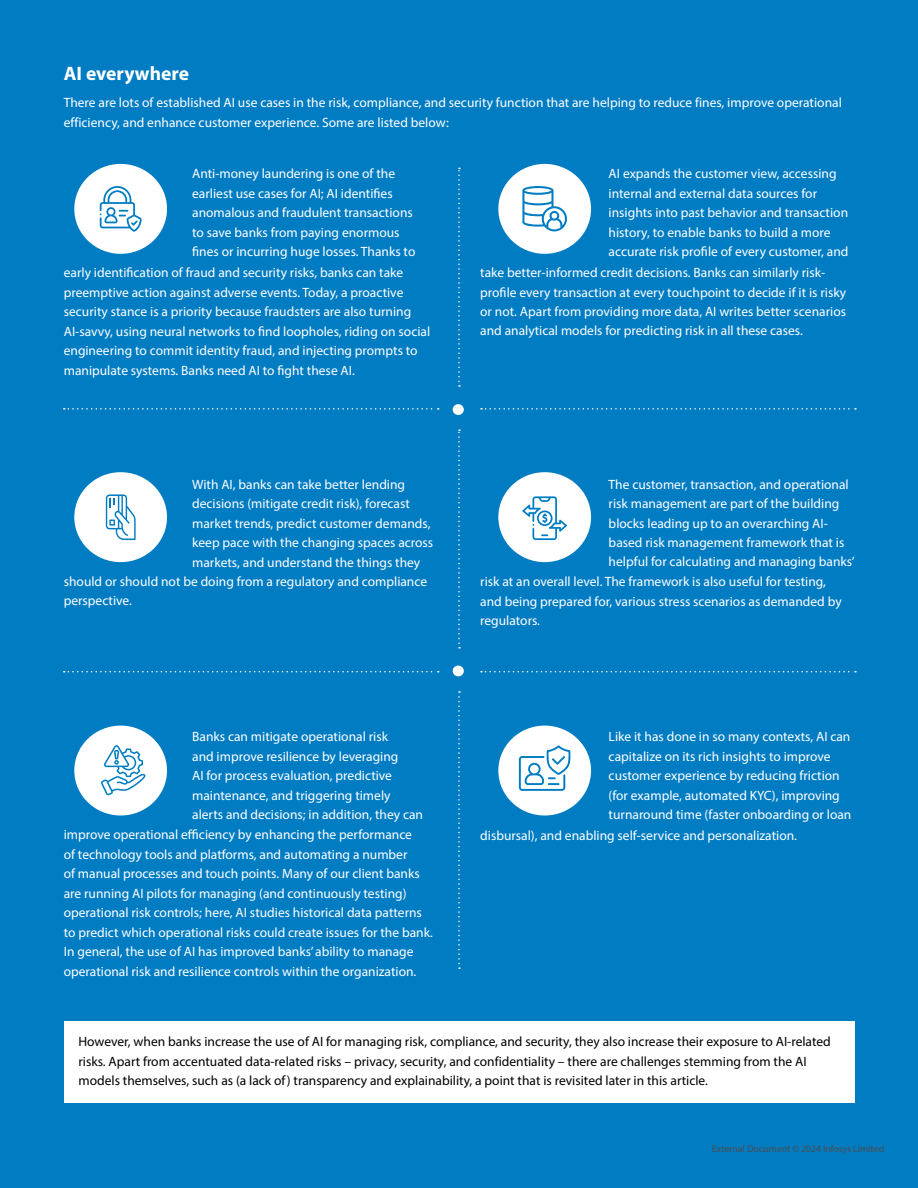
<style>
.page{position:relative;width:918px;height:1188px;background:#007cc3}
.page>*{position:absolute;margin:0;border:0;box-sizing:border-box;transform-origin:0 0}
.t1{font:700 19.5px "Myriad Pro";color:#fff}
.t2{font:13.5px/19.5px "Myriad Pro";color:#fff}
.t3{font:13.5px/19.5px "Myriad Pro";color:#000}
.t4{font:9.75px "Myriad Pro";color:#4d4d4d}
</style>
<div class="page">
<div style="left:64px;top:1022px;width:790px;height:81px;background:#fff"></div>
<div style="left:74px;top:164px;width:93px;height:90px;background:#fff;border-radius:50%"></div>
<div style="left:498px;top:164px;width:93px;height:90px;background:#fff;border-radius:50%"></div>
<div style="left:453px;top:404px;width:11px;height:11px;background:#fff;border-radius:50%"></div>
<div style="left:453px;top:666px;width:11px;height:10px;background:#fff;border-radius:50%"></div>
<svg style="left:64px;top:408px;width:375px;height:2px"></svg>
<svg style="left:64px;top:671px;width:375px;height:1px"></svg>
<svg style="left:481px;top:408px;width:375px;height:2px"></svg>
<svg style="left:458px;top:168px;width:2px;height:219px"></svg>
<svg style="left:458px;top:691px;width:2px;height:278px"></svg>
<svg style="left:458px;top:429px;width:2px;height:220px"></svg>
<svg style="left:481px;top:671px;width:375px;height:1px"></svg>
<svg style="left:100px;top:186px;width:42px;height:46px"></svg>
<svg style="left:522px;top:186px;width:45px;height:45px"></svg>
<div style="left:74px;top:472px;width:93px;height:90px;background:#fff;border-radius:50%"></div>
<svg style="left:106px;top:494px;width:30px;height:46px"></svg>
<div style="left:498px;top:472px;width:93px;height:90px;background:#fff;border-radius:50%"></div>
<svg style="left:522px;top:496px;width:45px;height:44px"></svg>
<div style="left:74px;top:726px;width:93px;height:90px;background:#fff;border-radius:50%"></div>
<svg style="left:101px;top:745px;width:45px;height:51px"></svg>
<div style="left:498px;top:726px;width:93px;height:90px;background:#fff;border-radius:50%"></div>
<svg style="left:519px;top:745px;width:52px;height:46px"></svg>
<h1 class="t1" style="left:64px;top:61px;width:127px">AI everywhere</h1>
<p class="t2" style="left:64px;top:93px;width:780px">There are lots of established AI use cases in the risk, compliance, and security function that are helping to reduce fines, improve operational efficiency, and enhance customer experience. Some are listed below:</p>
<p class="t2" style="left:192px;top:164px;width:225px">Anti-money laundering is one of the earliest use cases for AI; AI identifies anomalous and fraudulent transactions to save banks from paying enormous fines or incurring huge losses. Thanks to</p>
<p class="t2" style="left:64px;top:263px;width:368px">early identification of fraud and security risks, banks can take preemptive action against adverse events. Today, a proactive security stance is a priority because fraudsters are also turning AI-savvy, using neural networks to find loopholes, riding on social engineering to commit identity fraud, and injecting prompts to manipulate systems. Banks need AI to fight these AI.</p>
<p class="t2" style="left:192px;top:474px;width:243px">With AI, banks can take better lending decisions (mitigate credit risk), forecast market trends, predict customer demands, keep pace with the changing spaces across markets, and understand the things they</p>
<p class="t2" style="left:64px;top:571px;width:365px">should or should not be doing from a regulatory and compliance perspective.</p>
<p class="t2" style="left:192px;top:727px;width:232px">Banks can mitigate operational risk<br>and improve resilience by leveraging<br>AI for process evaluation, predictive maintenance, and triggering timely alerts and decisions; in addition, they can</p>
<p class="t2" style="left:64px;top:825px;width:371px">improve operational efficiency by enhancing the performance<br>of technology tools and platforms, and automating a number<br>of manual processes and touch points. Many of our client banks are running AI pilots for managing (and continuously testing) operational risk controls; here, AI studies historical data patterns to predict which operational risks could create issues for the bank.<br>In general, the use of AI has improved banks’ ability to manage operational risk and resilience controls within the organization.</p>
<p class="t2" style="left:609px;top:164px;width:241px">AI expands the customer view, accessing internal and external data sources for insights into past behavior and transaction history, to enable banks to build a more accurate risk profile of every customer, and</p>
<p class="t2" style="left:480px;top:263px;width:367px">take better-informed credit decisions. Banks can similarly risk&shy;profile every transaction at every touchpoint to decide if it is risky or not. Apart from providing more data, AI writes better scenarios and analytical models for predicting risk in all these cases.</p>
<p class="t2" style="left:609px;top:474px;width:248px">The customer, transaction, and operational risk management are part of the building blocks leading up to an overarching AI&shy;based risk management framework that is helpful for calculating and managing banks’</p>
<p class="t2" style="left:480px;top:572px;width:363px">risk at an overall level. The framework is also useful for testing, and being prepared for, various stress scenarios as demanded by regulators.</p>
<p class="t2" style="left:609px;top:727px;width:244px">Like it has done in so many contexts, AI can capitalize on its rich insights to improve customer experience by reducing friction (for example, automated KYC), improving turnaround time (faster onboarding or loan</p>
<p class="t2" style="left:480px;top:826px;width:318px">disbursal), and enabling self-service and personalization.</p>
<p class="t3" style="left:78px;top:1032px;width:754px">However, when banks increase the use of AI for managing risk, compliance, and security, they also increase their exposure to AI-related risks. Apart from accentuated data-related risks – privacy, security, and confidentiality – there are challenges stemming from the AI models themselves, such as (a lack of) transparency and explainability, a point that is revisited later in this article.</p>
<p class="t4" style="left:712px;top:1142px;width:174px">External Document © 2024 Infosys Limited</p>
</div>
